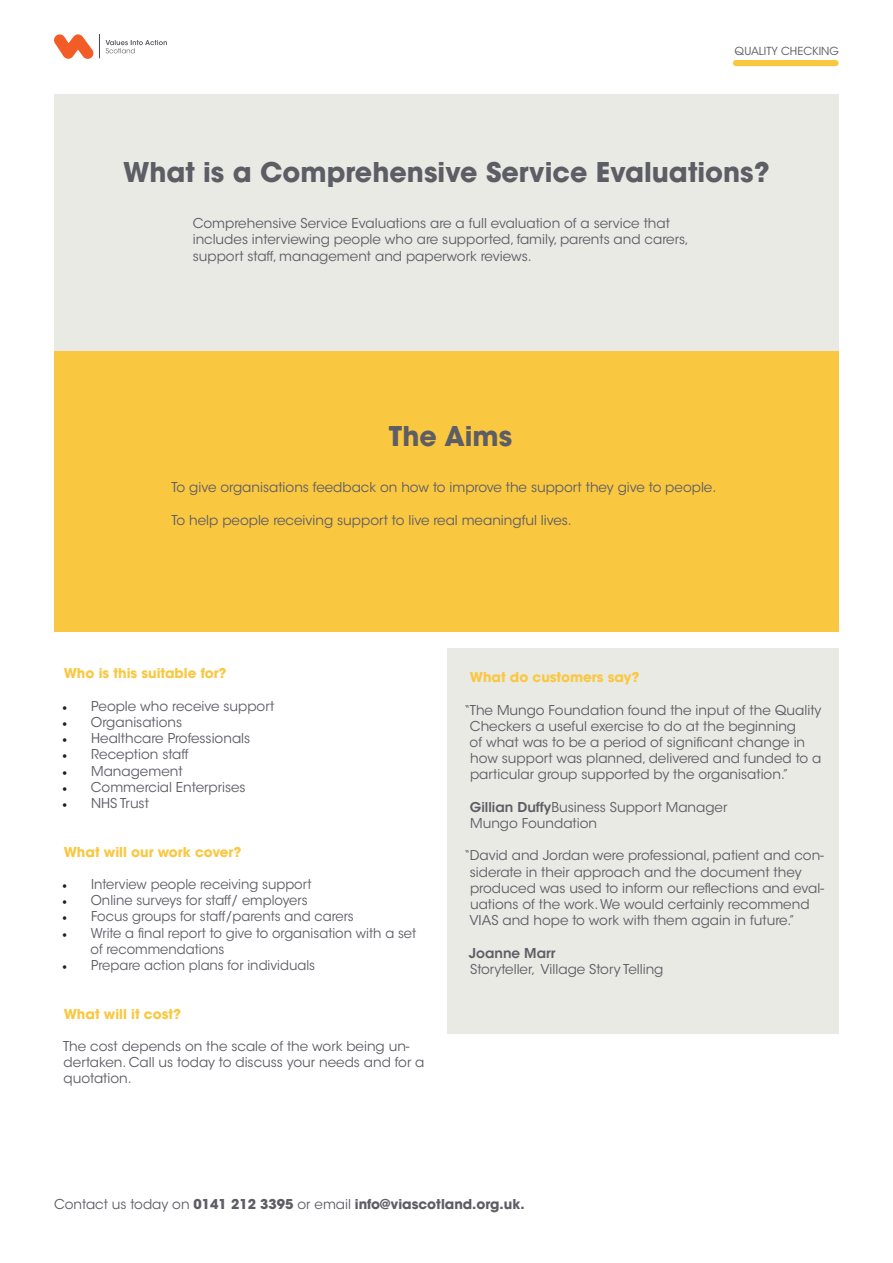
<style>
.page{position:relative;width:893px;height:1263px;background:#fff}
.page>*{position:absolute;margin:0;border:0;box-sizing:border-box;transform-origin:0 0}
.t1{font:700 27px "ITC Avant Garde Std";color:#5d5d65}
.t2{font:13.5px/16.2px "ITC Avant Garde Std";color:#5d5d65}
.t3{font:700 13.5px "ITC Avant Garde Std";color:#fac740}
.t4{font:700 13.5px "ITC Avant Garde Std";color:#5d5d65}
.t5{font:600 13.5px "ITC Avant Garde Std";color:#5d5d65}
.t6{font:11.1px "ITC Avant Garde Std";color:#5d5d65}
.s1{font-family:"Minion Pro";color:#231f20}
.s2{font-weight:600}
.s3{font-weight:400}
</style>
<div class="page">
<div style="left:448px;top:648px;width:391px;height:386px;background:#e9eae4"></div>
<div style="left:55px;top:94px;width:784px;height:278px;background:#e9eae4"></div>
<svg style="left:106px;top:40px;width:61px;height:13px"></svg>
<svg style="left:54px;top:34px;width:46px;height:25px"></svg>
<div style="left:55px;top:351px;width:784px;height:280px;background:#fac740"></div>
<div style="left:736px;top:60px;width:100px;height:6px;background:#fac740"></div>
<p class="t6" style="left:735px;top:44px;width:106px">QUALITY CHECKING</p>
<p class="t1" style="left:123px;top:155px;width:648px">What is a Comprehensive Service Evaluations?</p>
<p class="t2" style="left:193px;top:215px;width:498px">Comprehensive Service Evaluations are a full evaluation of a service that includes interviewing people who are supported, family, parents and carers, support staff, management and paperwork reviews.</p>
<p class="t1" style="left:389px;top:419px;width:125px">The Aims</p>
<p class="t2" style="left:171px;top:479px;width:546px">To give organisations feedback on how to improve the support they give to people.</p>
<p class="t2" style="left:171px;top:512px;width:402px">To help people receiving support to live real meaningful lives.</p>
<p class="t3" style="left:64px;top:664px;width:164px">Who is this suitable for?</p>
<p class="t2" style="left:62px;top:698px;width:214px"><span class="s1">•</span> People who receive support</p>
<p class="t2" style="left:62px;top:714px;width:122px"><span class="s1">•</span> Organisations</p>
<p class="t2" style="left:62px;top:730px;width:190px"><span class="s1">•</span> Healthcare Professionals</p>
<p class="t2" style="left:62px;top:746px;width:128px"><span class="s1">•</span> Reception staff</p>
<p class="t2" style="left:62px;top:763px;width:122px"><span class="s1">•</span> Management</p>
<p class="t2" style="left:62px;top:779px;width:185px"><span class="s1">•</span> Commercial Enterprises</p>
<p class="t2" style="left:62px;top:795px;width:88px"><span class="s1">•</span> NHS Trust</p>
<p class="t3" style="left:64px;top:843px;width:179px">What will our work cover?</p>
<p class="t2" style="left:62px;top:876px;width:251px"><span class="s1">•</span> Interview people receiving support</p>
<p class="t2" style="left:62px;top:892px;width:247px"><span class="s1">•</span> Online surveys for staff/ employers</p>
<p class="t2" style="left:62px;top:908px;width:293px"><span class="s1">•</span> Focus groups for staff/parents and carers</p>
<p class="t2" style="left:91px;top:925px;width:327px;text-indent:-28px"><span class="s1">•</span> Write a final report to give to organisation with a set of recommendations</p>
<p class="t2" style="left:62px;top:957px;width:254px"><span class="s1">•</span> Prepare action plans for individuals</p>
<p class="t3" style="left:64px;top:1005px;width:119px">What will it cost?</p>
<p class="t2" style="left:63px;top:1038px;width:363px">The cost depends on the scale of the work being un&shy;dertaken. Call us today to discuss your needs and for a quotation.</p>
<p class="t3" style="left:470px;top:668px;width:171px">What do customers say?</p>
<p class="t2" style="left:470px;top:702px;width:353px;text-indent:-6px">“The Mungo Foundation found the input of the Quality Checkers a useful exercise to do at the beginning<br>of what was to be a period of significant change in how support was planned, delivered and funded to a particular group supported by the organisation.”</p>
<p class="t2" style="left:470px;top:799px;width:259px"><span class="s2">Gillian Duffy</span>Business Support Manager</p>
<p class="t2" style="left:470px;top:815px;width:128px">Mungo Foundation</p>
<p class="t2" style="left:469px;top:847px;width:356px;text-indent:-5px">“David and Jordan were professional, patient and con&shy;siderate in their approach and the document they produced was used to inform our reflections and eval&shy;uations of the work. We would certainly recommend VIAS and hope to work with them again in future.”</p>
<p class="t5" style="left:469px;top:944px;width:88px">Joanne Marr</p>
<p class="t2" style="left:470px;top:961px;width:195px">Storyteller, Village Story Telling</p>
<p class="t4" style="left:54px;top:1195px;width:472px"><span class="s3">Contact us today on</span> 0141 212 3395 <span class="s3">or email</span> info@viascotland.org.uk.</p>
</div>
